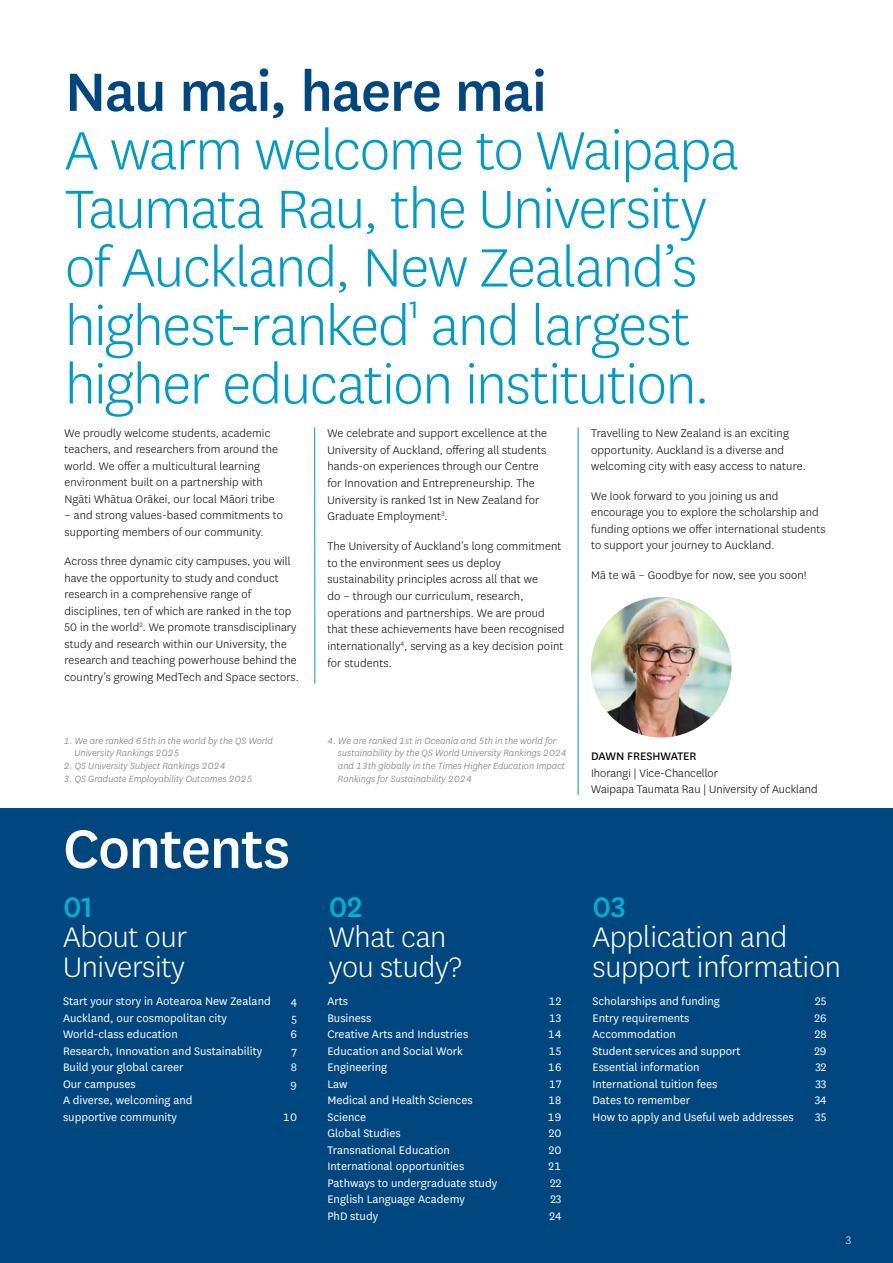
<style>
.page{position:relative;width:893px;height:1263px;background:#fff}
.page>*{position:absolute;margin:0;border:0;box-sizing:border-box;transform-origin:0 0}
.t1{font:300 63px/58.5px "National";letter-spacing:-.025em;color:#009ac7}
.t2{font:500 63px "National";letter-spacing:-.02em;color:#00467f}
.t3{font:500 63px "National";letter-spacing:-.02em;color:#fff}
.t4{font:300 33px/30px "National";letter-spacing:-.01em;color:#fff}
.t5{font:500 33px "National";color:#00b0d4}
.t6{font:28.05px "National";color:#009ac7}
.t7{font:300 12.9px/16.6px "National";letter-spacing:.01em;color:#000}
.t8{font:300 12.75px/16.5px "National";letter-spacing:.01em;color:#000}
.t9{font:12.75px/16.5px "National";color:#fff}
.t10{font:12.75px "National";color:#000}
.t11{font:300 12.75px "National";color:#fff}
.t12{font:italic 300 10.5px/12.8px "National";color:#6d6e71}
</style>
<div class="page">
<div style="left:0;top:809px;width:893px;height:454px;background:#00467f"></div>
<img style="left:591px;top:597px;width:140px;height:140px;border-radius:70px">
<hr style="left:314px;top:427px;width:1px;height:257px;background:#009ac7">
<hr style="left:578px;top:427px;width:1px;height:368px;background:#009ac7">
<h1 class="t2" style="left:65px;top:49px;width:484px">Nau mai, haere mai</h1>
<h1 class="t1" style="left:65px;top:119px;width:675px">A warm welcome to Waipapa<br>Taumata Rau, the University of Auckland, New Zealand’s highest-ranked and largest</h1>
<h3 class="t6" style="left:410px;top:292px;width:11px">1</h3>
<h1 class="t1" style="left:65px;top:353px;width:646px">higher education institution.</h1>
<p class="t7" style="left:591px;top:424px;width:216px">Travelling to New Zealand is an exciting opportunity. Auckland is a diverse and welcoming city with easy access to nature.</p>
<p class="t8" style="left:591px;top:487px;width:236px">We look forward to you joining us and encourage you to explore the scholarship and funding options we offer international students to support your journey to Auckland.</p>
<p class="t8" style="left:591px;top:566px;width:217px">Mā te wā – Goodbye for now, see you soon!</p>
<p class="t8" style="left:64px;top:424px;width:215px">We proudly welcome students, academic teachers, and researchers from around the world. We offer a multicultural learning environment built on a partnership with Ngāti Whātua Orākei, our local Māori tribe</p>
<p class="t8" style="left:64px;top:507px;width:220px">– and strong values-based commitments to supporting members of our community.</p>
<p class="t8" style="left:64px;top:553px;width:236px">Across three dynamic city campuses, you will have the opportunity to study and conduct research in a comprehensive range of disciplines, ten of which are ranked in the top 50 in the world<sup>2</sup>. We promote transdisciplinary study and research within our University, the research and teaching powerhouse behind the country’s growing MedTech and Space sectors.</p>
<p class="t7" style="left:327px;top:424px;width:221px">We celebrate and support excellence at the University of Auckland, offering all students hands-on experiences through our Centre for Innovation and Entrepreneurship. The University is ranked 1st in New Zealand for Graduate Employment<sup>3</sup>.</p>
<p class="t7" style="left:327px;top:537px;width:239px">The University of Auckland’s long commitment to the environment sees us deploy sustainability principles across all that we<br>do – through our curriculum, research, operations and partnerships. We are proud that these achievements have been recognised internationally<sup>4</sup>, serving as a key decision point for students.</p>
<p class="t12" style="left:74px;top:734px;width:200px;text-indent:-10px">1. We are ranked 65th in the world by the QS World<br>University Rankings 2025</p>
<p class="t12" style="left:64px;top:759px;width:163px">2. QS University Subject Rankings 2024</p>
<p class="t12" style="left:64px;top:772px;width:190px">3. QS Graduate Employability Outcomes 2025</p>
<h1 class="t3" style="left:63px;top:806px;width:228px">Contents</h1>
<h2 class="t5" style="left:63px;top:885px;width:31px">01</h2>
<h2 class="t4" style="left:63px;top:921px;width:126px">About our<br>University</h2>
<p class="t9" style="left:63px;top:993px;width:209px">Start your story in Aotearoa New Zealand</p>
<p class="t9" style="left:291px;top:993px;width:8px">4</p>
<p class="t9" style="left:63px;top:1009px;width:165px">Auckland, our cosmopolitan city</p>
<p class="t9" style="left:292px;top:1009px;width:7px">5</p>
<p class="t9" style="left:63px;top:1026px;width:116px">World-class education</p>
<p class="t9" style="left:291px;top:1026px;width:8px">6</p>
<p class="t9" style="left:63px;top:1042px;width:201px">Research, Innovation and Sustainability</p>
<p class="t9" style="left:291px;top:1042px;width:7px">7</p>
<p class="t9" style="left:63px;top:1059px;width:122px">Build your global career</p>
<p class="t9" style="left:291px;top:1059px;width:8px">8</p>
<p class="t9" style="left:63px;top:1075px;width:74px">Our campuses</p>
<p class="t9" style="left:291px;top:1075px;width:8px">9</p>
<p class="t9" style="left:63px;top:1092px;width:131px">A diverse, welcoming and supportive community</p>
<p class="t9" style="left:283px;top:1108px;width:16px">10</p>
<p class="t12" style="left:338px;top:734px;width:231px;text-indent:-10px">4. We are ranked 1st in Oceania and 5th in the world for sustainability by the QS World University Rankings 2024 and 13th globally in the Times Higher Education Impact Rankings for Sustainability 2024</p>
<p class="t10" style="left:591px;top:748px;width:107px">DAWN FRESHWATER</p>
<p class="t8" style="left:591px;top:764px;width:228px">Ihorangi | Vice-Chancellor<br>Waipapa Taumata Rau | University of Auckland</p>
<h2 class="t5" style="left:329px;top:885px;width:35px">02</h2>
<h2 class="t4" style="left:329px;top:921px;width:135px">What can you study?</h2>
<p class="t9" style="left:327px;top:993px;width:22px">Arts</p>
<p class="t9" style="left:549px;top:993px;width:14px">12</p>
<p class="t9" style="left:327px;top:1009px;width:45px">Business</p>
<p class="t9" style="left:549px;top:1009px;width:14px">13</p>
<p class="t9" style="left:327px;top:1026px;width:142px">Creative Arts and Industries</p>
<p class="t9" style="left:548px;top:1026px;width:15px">14</p>
<p class="t9" style="left:327px;top:1042px;width:137px">Education and Social Work</p>
<p class="t9" style="left:548px;top:1042px;width:14px">15</p>
<p class="t9" style="left:327px;top:1059px;width:61px">Engineering</p>
<p class="t9" style="left:548px;top:1059px;width:15px">16</p>
<p class="t9" style="left:327px;top:1075px;width:22px">Law</p>
<p class="t9" style="left:549px;top:1075px;width:14px">17</p>
<p class="t9" style="left:327px;top:1092px;width:147px">Medical and Health Sciences</p>
<p class="t9" style="left:548px;top:1092px;width:15px">18</p>
<p class="t9" style="left:327px;top:1108px;width:40px">Science</p>
<p class="t9" style="left:548px;top:1108px;width:15px">19</p>
<p class="t9" style="left:327px;top:1125px;width:75px">Global Studies</p>
<p class="t9" style="left:549px;top:1125px;width:14px">20</p>
<p class="t9" style="left:327px;top:1141px;width:124px">Transnational Education</p>
<p class="t9" style="left:549px;top:1141px;width:14px">20</p>
<p class="t9" style="left:327px;top:1158px;width:138px">International opportunities</p>
<p class="t9" style="left:549px;top:1158px;width:14px">21</p>
<p class="t9" style="left:327px;top:1174px;width:171px">Pathways to undergraduate study</p>
<p class="t9" style="left:550px;top:1174px;width:13px">22</p>
<p class="t9" style="left:327px;top:1191px;width:139px">English Language Academy</p>
<p class="t9" style="left:550px;top:1191px;width:13px">23</p>
<p class="t9" style="left:327px;top:1207px;width:52px">PhD study</p>
<p class="t9" style="left:550px;top:1207px;width:13px">24</p>
<h2 class="t5" style="left:592px;top:885px;width:35px">03</h2>
<h2 class="t4" style="left:592px;top:921px;width:250px">Application and support information</h2>
<p class="t9" style="left:592px;top:993px;width:129px">Scholarships and funding</p>
<p class="t9" style="left:815px;top:993px;width:13px">25</p>
<p class="t9" style="left:592px;top:1009px;width:99px">Entry requirements</p>
<p class="t9" style="left:814px;top:1009px;width:14px">26</p>
<p class="t9" style="left:592px;top:1026px;width:85px">Accommodation</p>
<p class="t9" style="left:815px;top:1026px;width:13px">28</p>
<p class="t9" style="left:592px;top:1042px;width:150px">Student services and support</p>
<p class="t9" style="left:814px;top:1042px;width:14px">29</p>
<p class="t9" style="left:592px;top:1059px;width:109px">Essential information</p>
<p class="t9" style="left:815px;top:1059px;width:13px">32</p>
<p class="t9" style="left:592px;top:1075px;width:126px">International tuition fees</p>
<p class="t9" style="left:815px;top:1075px;width:13px">33</p>
<p class="t9" style="left:592px;top:1092px;width:99px">Dates to remember</p>
<p class="t9" style="left:815px;top:1092px;width:13px">34</p>
<p class="t9" style="left:592px;top:1108px;width:203px">How to apply and Useful web addresses</p>
<p class="t9" style="left:815px;top:1108px;width:13px">35</p>
<p class="t11" style="left:846px;top:1232px;width:7px">3</p>
</div>
